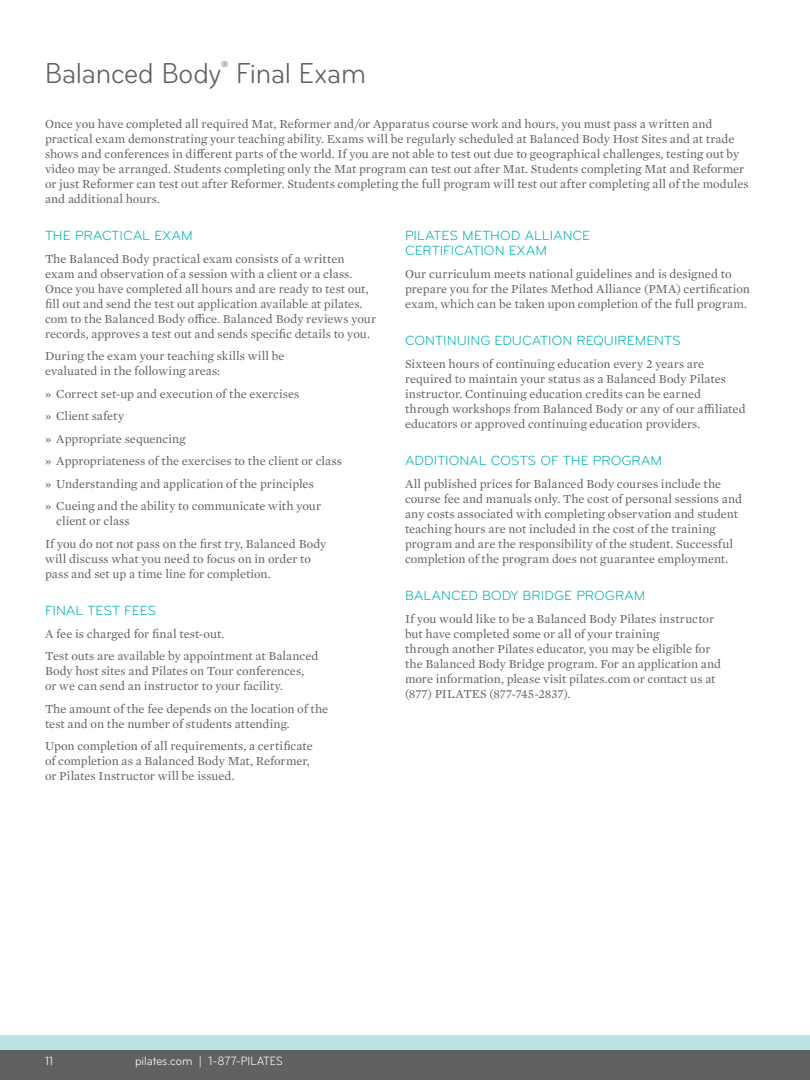
<style>
.page{position:relative;width:810px;height:1080px;background:#fff}
.page>*{position:absolute;margin:0;border:0;box-sizing:border-box;transform-origin:0 0}
.t1{font:condensed 30px "Bryant";letter-spacing:-.01em;color:#5f6162}
.t2{font:13.75px/15px "Bryant Pro";color:#00b1af}
.t3{font:12.5px/15px "Mercury Text G1";color:#5f6062}
.t4{font:condensed 12.5px "Bryant";letter-spacing:.005em;color:#fff}
</style>
<div class="page">
<div style="left:0;top:1050px;width:810px;height:30px;background:#5f6162"></div>
<div style="left:0;top:1035px;width:810px;height:15px;background:#bde4e5"></div>
<h1 class="t1" style="left:45px;top:55px;width:323px">Balanced Body<sup>®</sup> Final Exam</h1>
<p class="t3" style="left:45px;top:115px;width:705px">Once you have completed all required Mat, Reformer and/or Apparatus course work and hours, you must pass a written and practical exam demonstrating your teaching ability. Exams will be regularly scheduled at Balanced Body Host Sites and at trade shows and conferences in different parts of the world. If you are not able to test out due to geographical challenges, testing out by video may be arranged. Students completing only the Mat program can test out after Mat. Students completing Mat and Reformer or just Reformer can test out after Reformer. Students completing the full program will test out after completing all of the modules and additional hours.</p>
<p class="t2" style="left:45px;top:228px;width:149px">TH E PRACTICAL EXAM</p>
<p class="t3" style="left:45px;top:250px;width:333px">The Balanced Body practical exam consists of a written exam and observation of a session with a client or a class.<br>Once you have completed all hours and are ready to test out, fill out and send the test out application available at pilates. com to the Balanced Body office. Balanced Body reviews your records, approves a test out and sends specific details to you.</p>
<p class="t3" style="left:45px;top:348px;width:241px">During the exam your teaching skills will be evaluated in the following areas:</p>
<p class="t3" style="left:45px;top:381px;width:298px;line-height:22.5px">» Correct set-up and execution of the exercises<br>» Client safety<br>» Appropriate sequencing<br>» Appropriateness of the exercises to the client or class » Understanding and application of the principles<br>» Cueing and the ability to communicate with your</p>
<p class="t3" style="left:45px;top:509px;width:283px;line-height:22.5px;text-indent:11px">client or class<br>If you do not not pass on the first try, Balanced Body</p>
<p class="t3" style="left:45px;top:550px;width:268px">will discuss what you need to focus on in order to pass and set up a time line for completion.</p>
<p class="t2" style="left:45px;top:603px;width:113px">FINAL TEST FEES</p>
<p class="t3" style="left:45px;top:621px;width:275px;line-height:22.5px">A fee is charged for final test-out.<br>Test outs are available by appointment at Balanced</p>
<p class="t3" style="left:45px;top:663px;width:261px">Body host sites and Pilates on Tour conferences, or we can send an instructor to your facility.</p>
<p class="t3" style="left:45px;top:700px;width:285px">The amount of the fee depends on the location of the test and on the number of students attending.</p>
<p class="t3" style="left:45px;top:738px;width:269px">Upon completion of all requirements, a certificate of completion as a Balanced Body Mat, Reformer, or Pilates Instructor will be issued.</p>
<p class="t2" style="left:405px;top:228px;width:187px">PILATES M ETHOD ALLIANCE<br>CERTIFICATION EXAM</p>
<p class="t3" style="left:405px;top:265px;width:346px">Our curriculum meets national guidelines and is designed to prepare you for the Pilates Method Alliance (PMA) certification exam, which can be taken upon completion of the full program.</p>
<p class="t2" style="left:405px;top:333px;width:277px">CONTINUING EDUCATION REQUIREMENTS</p>
<p class="t3" style="left:405px;top:355px;width:342px">Sixteen hours of continuing education every 2 years are required to maintain your status as a Balanced Body Pilates instructor. Continuing education credits can be earned through workshops from Balanced Body or any of our affiliated educators or approved continuing education providers.</p>
<p class="t2" style="left:405px;top:453px;width:259px">ADDITIONAL COSTS OF TH E PROGRAM</p>
<p class="t3" style="left:405px;top:475px;width:339px">All published prices for Balanced Body courses include the course fee and manuals only. The cost of personal sessions and any costs associated with completing observation and student teaching hours are not included in the cost of the training program and are the responsibility of the student. Successful completion of the program does not guarantee employment.</p>
<p class="t2" style="left:405px;top:588px;width:242px">BALANCED BODY BRIDGE PROGRAM</p>
<p class="t3" style="left:405px;top:610px;width:318px">If you would like to be a Balanced Body Pilates instructor but have completed some or all of your training<br>through another Pilates educator, you may be eligible for the Balanced Body Bridge program. For an application and more information, please visit pilates.com or contact us at (877) PILATES (877-745-2837).</p>
<p class="t4" style="left:45px;top:1054px;width:9px">11</p>
<p class="t4" style="left:135px;top:1054px;width:149px">pilates.com | 1-877-PILATES</p>
</div>
